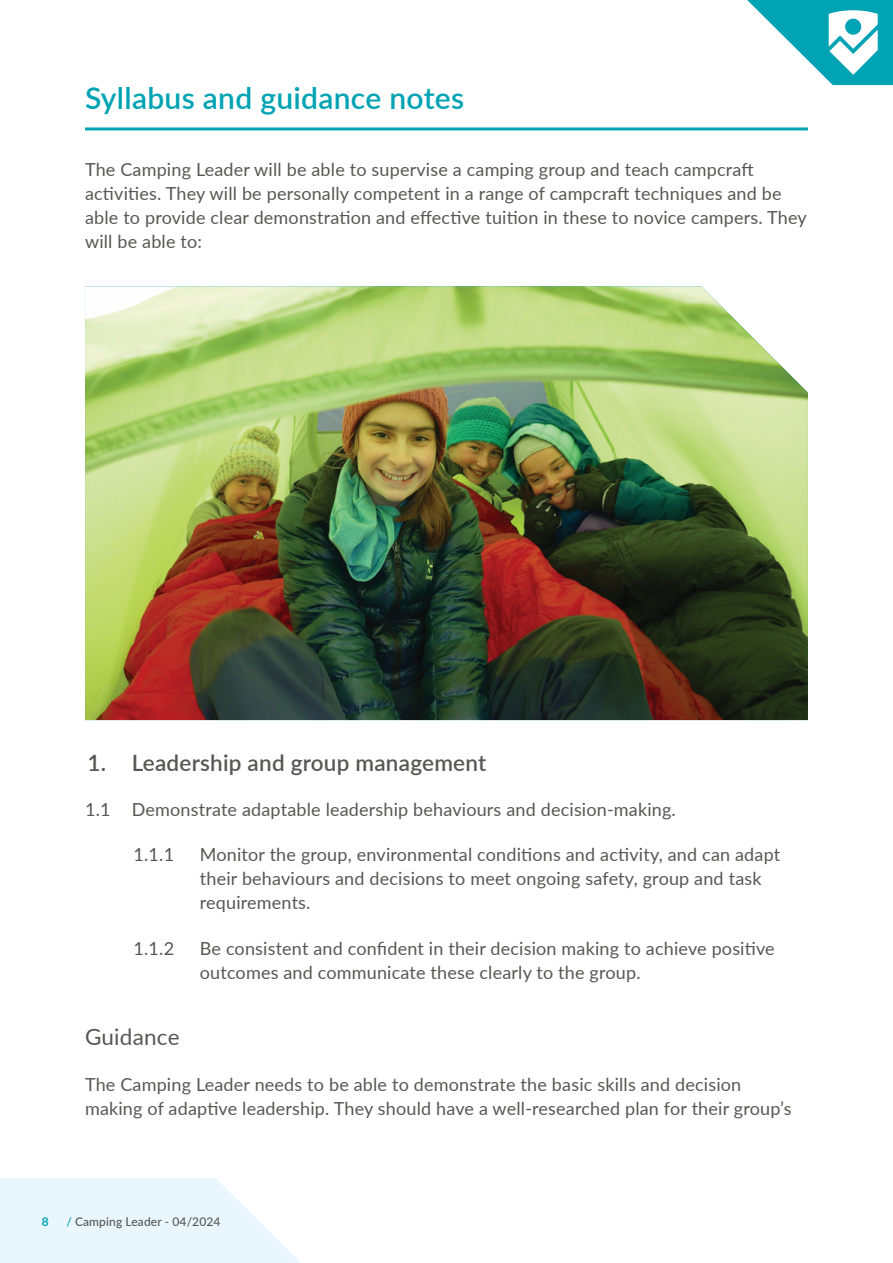
<style>
.page{position:relative;width:893px;height:1263px;background:#fff}
.page>*{position:absolute;margin:0;border:0;box-sizing:border-box;transform-origin:0 0}
.t1{font:600 30px "Lato";letter-spacing:.01em;color:#00a3b4}
.t2{font:600 22.5px "Lato";letter-spacing:.01em;color:#575756}
.t3{font:22.5px "Lato";letter-spacing:.01em;color:#575756}
.t4{font:18px/24px "Lato";letter-spacing:.01em;color:#575756}
.t5{font:500 12px "Lato";letter-spacing:.01em;color:#575756}
.t6{font:700 12px "Lato";color:#00a3b4}
.s1{color:#00a3b4}
</style>
<div class="page">
<svg style="left:0;top:1178px;width:300px;height:85px;background:#ecf7fd"></svg>
<svg style="left:747px;top:0;width:146px;height:85px"></svg>
<img style="left:85px;top:286px;width:723px;height:434px">
<hr style="left:85px;top:127px;width:723px;height:3px;background:#00a3b4">
<h1 class="t1" style="left:85px;top:76px;width:381px">Syllabus and guidance notes</h1>
<p class="t4" style="left:85px;top:156px;width:723px">The Camping Leader will be able to supervise a camping group and teach campcraft activities. They will be personally competent in a range of campcraft techniques and be able to provide clear demonstration and effective tuition in these to novice campers. They will be able to:</p>
<p class="t2" style="left:87px;top:746px;width:400px">1. Leadership and group management</p>
<p class="t4" style="left:85px;top:797px;width:592px">1.1 Demonstrate adaptable leadership behaviours and decision-making.</p>
<p class="t4" style="left:134px;top:842px;width:42px">1.1.1</p>
<p class="t4" style="left:200px;top:842px;width:582px">Monitor the group, environmental conditions and activity, and can adapt their behaviours and decisions to meet ongoing safety, group and task requirements.</p>
<p class="t4" style="left:134px;top:935px;width:42px">1.1.2</p>
<p class="t4" style="left:200px;top:935px;width:576px">Be consistent and confident in their decision making to achieve positive outcomes and communicate these clearly to the group.</p>
<p class="t3" style="left:85px;top:1021px;width:96px">Guidance</p>
<p class="t4" style="left:85px;top:1071px;width:708px">The Camping Leader needs to be able to demonstrate the basic skills and decision making of adaptive leadership. They should have a well-researched plan for their group’s</p>
<p class="t6" style="left:42px;top:1213px;width:8px">8</p>
<p class="t5" style="left:66px;top:1213px;width:156px"><span class="s1">/</span> Camping Leader - 04/2024</p>
</div>
